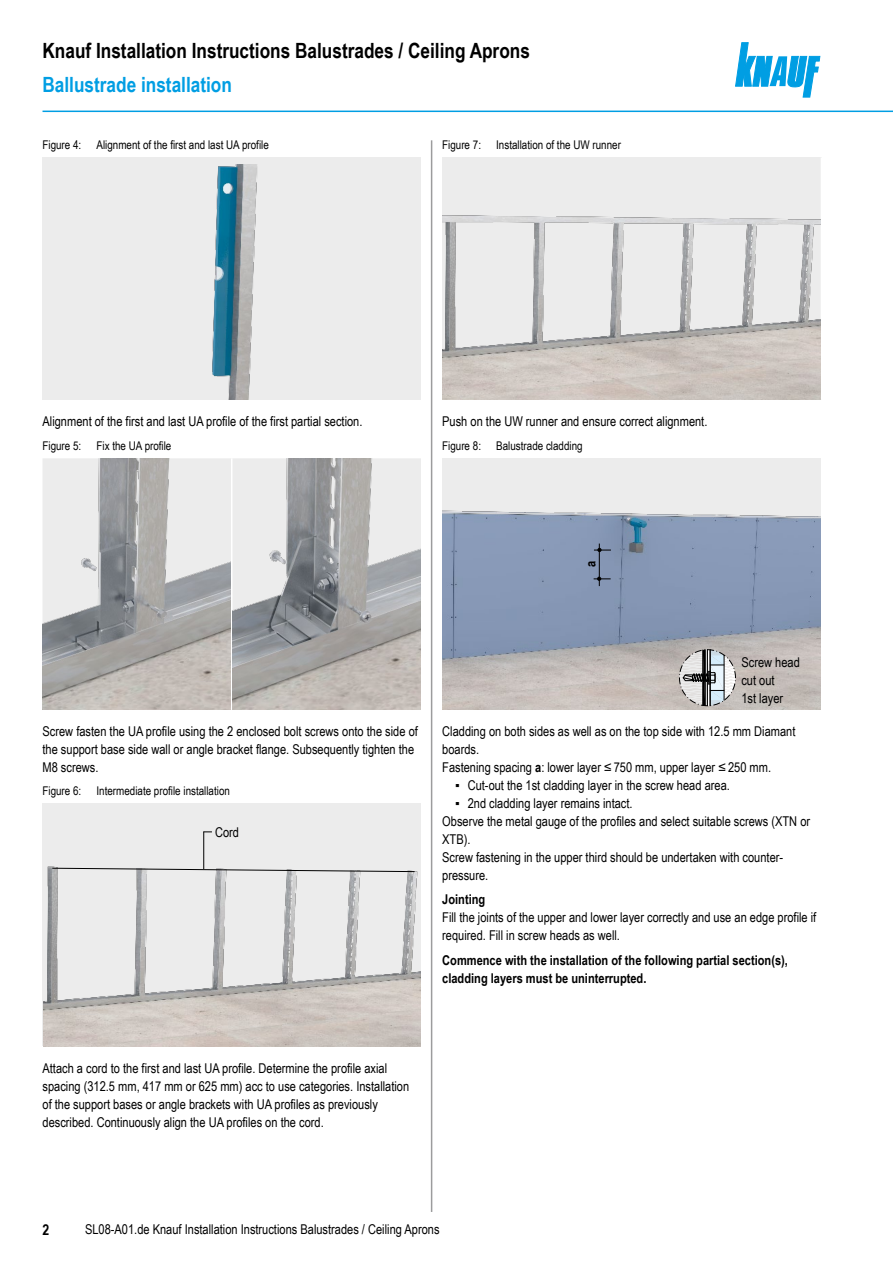
<style>
.page{position:relative;width:893px;height:1263px;background:#fff}
.page>*{position:absolute;margin:0;border:0;box-sizing:border-box;transform-origin:0 0}
.Ue1_Kopf_Ma{font:700 21px "Arial Narrow";color:#000}
.IHV_Ue2_Kopf_Ma{font:700 21px "Arial Narrow";color:#009ee3}
.t1{font:700 15px "Arial Narrow";color:#000}
.Text_Ma{font:13.5px/18px "Arial Narrow";color:#000}
.Grafik_Ma{font:13.5px/18px "Arial Narrow";color:#000}
.Ue5_9schwarz_Abs_o_M{font:700 13.5px/18px "Arial Narrow";color:#000}
.Bemassung_zentriert{font:700 13.5px "Arial Narrow";color:#000}
.t2{font:12px "Arial Narrow";color:#000}
.s1{font-weight:700}
</style>
<div class="page">
<svg style="left:735px;top:43px;width:85px;height:54px"></svg>
<hr style="left:43px;top:111px;width:850px;height:1px;background:#009ee3">
<hr style="left:431px;top:140px;width:1px;height:1072px;background:#9c9c9d">
<div style="left:43px;top:157px;width:378px;height:243px;background:#ececec"></div>
<img style="left:212px;top:164px;width:46px;height:236px">
<img style="left:43px;top:458px;width:378px;height:251px">
<div style="left:43px;top:804px;width:378px;height:242px;background:#ececec"></div>
<img style="left:44px;top:832px;width:377px;height:214px">
<svg style="left:52px;top:868px;width:363px;height:4px"></svg>
<hr style="left:203px;top:831px;width:1px;height:38px;background:#000">
<div style="left:442px;top:157px;width:379px;height:243px;background:#ececec"></div>
<img style="left:442px;top:215px;width:379px;height:185px">
<div style="left:442px;top:458px;width:379px;height:251px;background:#ececec"></div>
<img style="left:442px;top:510px;width:379px;height:199px">
<svg style="left:679px;top:649px;width:57px;height:58px"></svg>
<hr style="left:710px;top:650px;width:1px;height:56px;background:#000">
<svg style="left:594px;top:548px;width:17px;height:4px"></svg>
<svg style="left:594px;top:577px;width:17px;height:4px"></svg>
<hr style="left:599px;top:543px;width:1px;height:43px;background:#000">
<p class="Ue1_Kopf_Ma" style="left:43px;top:34px;width:489px">Knauf Installation Instructions Balustrades / Ceiling Aprons</p>
<p class="IHV_Ue2_Kopf_Ma" style="left:43px;top:69px;width:191px">Ballustrade installation</p>
<p class="t2" style="left:43px;top:136px;width:40px">Figure 4:</p>
<p class="t2" style="left:97px;top:136px;width:174px">Alignment of the first and last UA profile</p>
<p class="t2" style="left:442px;top:136px;width:40px">Figure 7:</p>
<p class="t2" style="left:496px;top:136px;width:126px">Installation of the UW runner</p>
<p class="Text_Ma" style="left:43px;top:412px;width:321px">Alignment of the first and last UA profile of the first partial section.</p>
<p class="t2" style="left:43px;top:437px;width:40px">Figure 5:</p>
<p class="t2" style="left:97px;top:437px;width:76px">Fix the UA profile</p>
<p class="Text_Ma" style="left:442px;top:412px;width:267px">Push on the UW runner and ensure correct alignment.</p>
<p class="t2" style="left:442px;top:437px;width:40px">Figure 8:</p>
<p class="t2" style="left:496px;top:437px;width:88px">Balustrade cladding</p>
<p class="Bemassung_zentriert" style="left:580px;top:567px;width:8px;rotate:-90deg">a</p>
<p class="Grafik_Ma" style="left:43px;top:721px;width:377px">Screw fasten the UA profile using the 2 enclosed bolt screws onto the side of the support base side wall or angle bracket flange. Subsequently tighten the<br>M8 screws.</p>
<p class="t2" style="left:43px;top:782px;width:40px">Figure 6:</p>
<p class="t2" style="left:97px;top:782px;width:135px">Intermediate profile installation</p>
<p class="Text_Ma" style="left:215px;top:823px;width:25px">Cord</p>
<p class="Text_Ma" style="left:741px;top:652px;width:60px">Screw head cut out<br>1st layer</p>
<p class="Text_Ma" style="left:442px;top:721px;width:355px">Cladding on both sides as well as on the top side with 12.5 mm Diamant boards.</p>
<p class="Text_Ma" style="left:442px;top:757px;width:330px">Fastening spacing <span class="s1">a</span>: lower layer ≤ 750 mm, upper layer ≤ 250 mm.</p>
<p class="Text_Ma" style="left:455px;top:775px;width:276px">▪ Cut-out the 1st cladding layer in the screw head area.</p>
<p class="Text_Ma" style="left:455px;top:793px;width:179px">▪ 2nd cladding layer remains intact.</p>
<p class="Text_Ma" style="left:442px;top:811px;width:369px">Observe the metal gauge of the profiles and select suitable screws (XTN or<br>XTB).</p>
<p class="Text_Ma" style="left:442px;top:847px;width:342px">Screw fastening in the upper third should be undertaken with counter&shy;pressure.</p>
<p class="Ue5_9schwarz_Abs_o_M" style="left:442px;top:890px;width:45px">Jointing</p>
<p class="Text_Ma" style="left:442px;top:908px;width:376px">Fill the joints of the upper and lower layer correctly and use an edge profile if required. Fill in screw heads as well.</p>
<p class="Ue5_9schwarz_Abs_o_M" style="left:442px;top:950px;width:347px">Commence with the installation of the following partial section(s), cladding layers must be uninterrupted.</p>
<p class="Text_Ma" style="left:43px;top:1058px;width:368px">Attach a cord to the first and last UA profile. Determine the profile axial spacing (312.5 mm, 417 mm or 625 mm) acc to use categories. Installation of the support bases or angle brackets with UA profiles as previously described. Continuously align the UA profiles on the cord.</p>
<p class="t1" style="left:43px;top:1218px;width:8px">2</p>
<p class="Text_Ma" style="left:85px;top:1220px;width:356px">SL08-A01.de Knauf Installation Instructions Balustrades / Ceiling Aprons</p>
</div>
